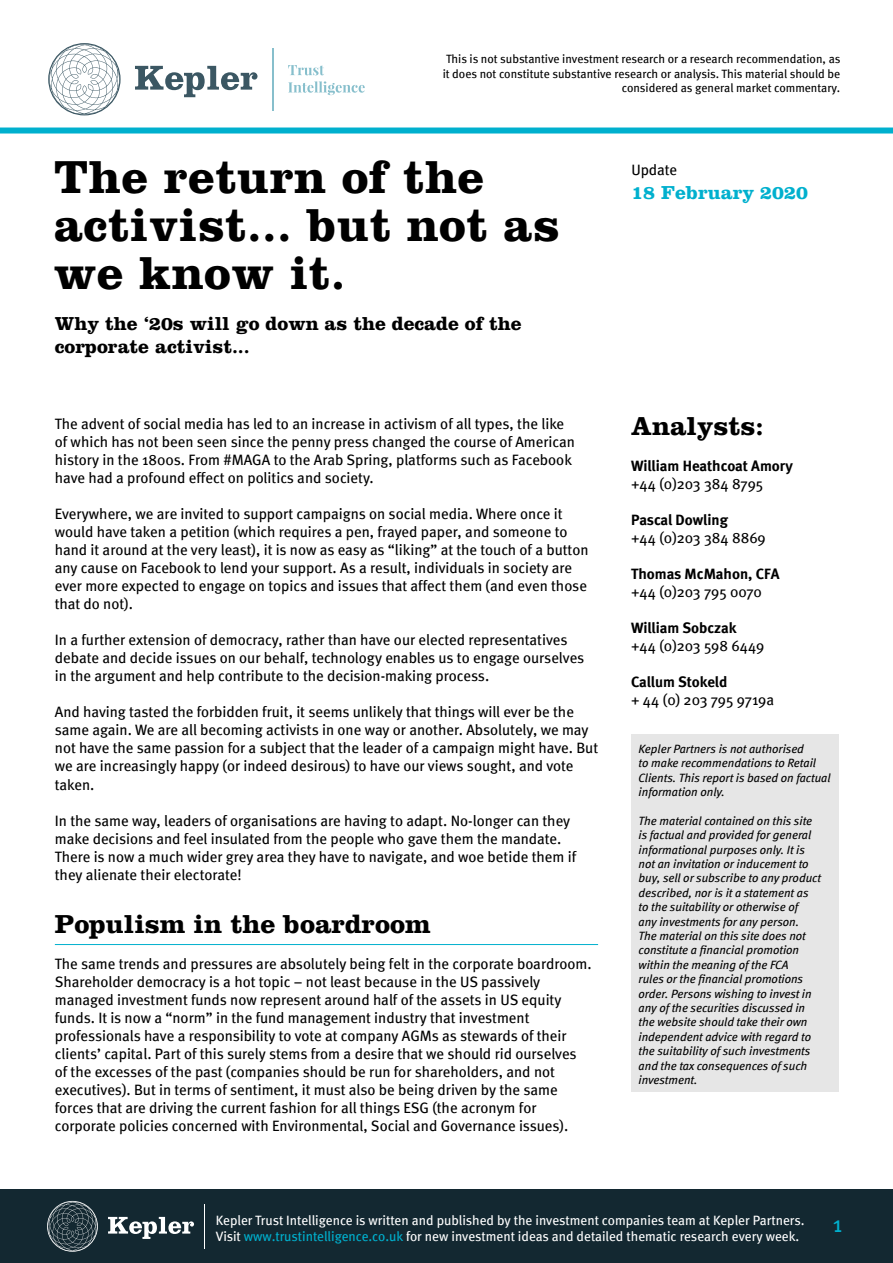
<style>
.page{position:relative;width:893px;height:1263px;background:#fff}
.page>*{position:absolute;margin:0;border:0;box-sizing:border-box;transform-origin:0 0}
.t1{font:700 48px/48px "Clarendon LT Std";letter-spacing:.01em;color:#000}
.t2{font:700 27px "Clarendon LT Std";color:#000}
.t3{font:22.5px "Meta";color:#00b0ce}
.t4{font:700 19.5px/23.4px "Clarendon LT Std";color:#000}
.t5{font:700 19.5px "Clarendon LT Std";color:#00b0ce}
.t6{font:15px/18px "Meta";color:#000}
.t7{font:700 15px "Meta";color:#000}
.t8{font:13.5px/16.2px "Meta";color:#fff}
.t9{font:italic 12px/14.4px "Meta Book LF";color:#000}
.t10{font:12px/14.4px "Meta";color:#000;text-align:right}
.s1{color:#00b0ce}
</style>
<div class="page">
<div style="left:0;top:128px;width:893px;height:6px;background:#00b0ce"></div>
<svg style="left:135px;top:66px;width:122px;height:31px"></svg>
<svg style="left:48px;top:43px;width:73px;height:72px"></svg>
<svg style="left:288px;top:65px;width:36px;height:10px"></svg>
<svg style="left:288px;top:81px;width:77px;height:14px"></svg>
<hr style="left:272px;top:48px;width:1px;height:63px;background:#87bfcc">
<div style="left:0;top:1189px;width:893px;height:74px;background:#132831"></div>
<svg style="left:108px;top:1217px;width:86px;height:22px"></svg>
<svg style="left:47px;top:1201px;width:51px;height:51px"></svg>
<hr style="left:204px;top:1204px;width:1px;height:44px;background:#fff">
<hr style="left:55px;top:944px;width:543px;height:1px;background:#00b0ce">
<div style="left:631px;top:734px;width:207px;height:357px;background:#e6e6e6"></div>
<p class="t10" style="left:443px;top:52px;width:399px">This is not substantive investment research or a research recommendation, as it does not constitute substantive research or analysis. This material should be considered as general market commentary.</p>
<h1 class="t1" style="left:54px;top:152px;width:507px">The return of the activist... but not as we know it.</h1>
<p class="t6" style="left:631px;top:161px;width:47px">Update</p>
<h3 class="t5" style="left:631px;top:180px;width:178px">18 February 2020</h3>
<h3 class="t4" style="left:55px;top:311px;width:468px">Why the ‘20s will go down as the decade of the corporate activist...</h3>
<p class="t6" style="left:55px;top:415px;width:522px">The advent of social media has led to an increase in activism of all types, the like of which has not been seen since the penny press changed the course of American history in the 1800s. From #MAGA to the Arab Spring, platforms such as Facebook have had a profound effect on politics and society.</p>
<p class="t6" style="left:55px;top:505px;width:535px">Everywhere, we are invited to support campaigns on social media. Where once it would have taken a petition (which requires a pen, frayed paper, and someone to hand it around at the very least), it is now as easy as “liking” at the touch of a button any cause on Facebook to lend your support. As a result, individuals in society are ever more expected to engage on topics and issues that affect them (and even those that do not).</p>
<p class="t6" style="left:55px;top:631px;width:531px">In a further extension of democracy, rather than have our elected representatives debate and decide issues on our behalf, technology enables us to engage ourselves in the argument and help contribute to the decision-making process.</p>
<p class="t6" style="left:55px;top:703px;width:545px">And having tasted the forbidden fruit, it seems unlikely that things will ever be the same again. We are all becoming activists in one way or another. Absolutely, we may not have the same passion for a subject that the leader of a campaign might have. But we are increasingly happy (or indeed desirous) to have our views sought, and vote taken.</p>
<p class="t6" style="left:55px;top:811px;width:523px">In the same way, leaders of organisations are having to adapt. No-longer can they make decisions and feel insulated from the people who gave them the mandate.<br>There is now a much wider grey area they have to navigate, and woe betide them if they alienate their electorate!</p>
<h2 class="t2" style="left:55px;top:907px;width:377px">Populism in the boardroom</h2>
<p class="t6" style="left:55px;top:954px;width:538px">The same trends and pressures are absolutely being felt in the corporate boardroom.<br>Shareholder democracy is a hot topic – not least because in the US passively managed investment funds now represent around half of the assets in US equity funds. It is now a “norm” in the fund management industry that investment professionals have a responsibility to vote at company AGMs as stewards of their clients’ capital. Part of this surely stems from a desire that we should rid ourselves of the excesses of the past (companies should be run for shareholders, and not executives). But in terms of sentiment, it must also be being driven by the same forces that are driving the current fashion for all things ESG (the acronym for corporate policies concerned with Environmental, Social and Governance issues).</p>
<h2 class="t2" style="left:631px;top:410px;width:134px">Analysts:</h2>
<p class="t7" style="left:631px;top:457px;width:163px">William Heathcoat Amory</p>
<p class="t6" style="left:631px;top:474px;width:134px">+44 (0)203 384 8795</p>
<p class="t7" style="left:631px;top:511px;width:98px">Pascal Dowling</p>
<p class="t6" style="left:631px;top:528px;width:136px">+44 (0)203 384 8869</p>
<p class="t7" style="left:631px;top:565px;width:150px">Thomas McMahon, CFA</p>
<p class="t6" style="left:631px;top:582px;width:132px">+44 (0)203 795 0070</p>
<p class="t7" style="left:631px;top:619px;width:107px">William Sobczak</p>
<p class="t6" style="left:631px;top:636px;width:135px">+44 (0)203 598 6449</p>
<p class="t7" style="left:631px;top:673px;width:98px">Callum Stokeld</p>
<p class="t6" style="left:631px;top:690px;width:145px">+ 44 (0) 203 795 9719a</p>
<p class="t9" style="left:639px;top:741px;width:194px">Kepler Partners is not authorised<br>to make recommendations to Retail<br>Clients. This report is based on factual information only.</p>
<p class="t9" style="left:639px;top:813px;width:184px">The material contained on this site is factual and provided for general informational purposes only. It is not an invitation or inducement to buy, sell or subscribe to any product described, nor is it a statement as to the suitability or otherwise of<br>any investments for any person.<br>The material on this site does not constitute a financial promotion within the meaning of the FCA<br>rules or the financial promotions order. Persons wishing to invest in any of the securities discussed in the website should take their own independent advice with regard to the suitability of such investments and the tax consequences of such investment.</p>
<p class="t8" style="left:216px;top:1211px;width:590px">Kepler Trust Intelligence is written and published by the investment companies team at Kepler Partners.<br>Visit <span class="s1">www.trustintelligence.co.uk</span> for new investment ideas and detailed thematic research every week.</p>
<h3 class="t3" style="left:833px;top:1211px;width:11px">1</h3>
</div>
